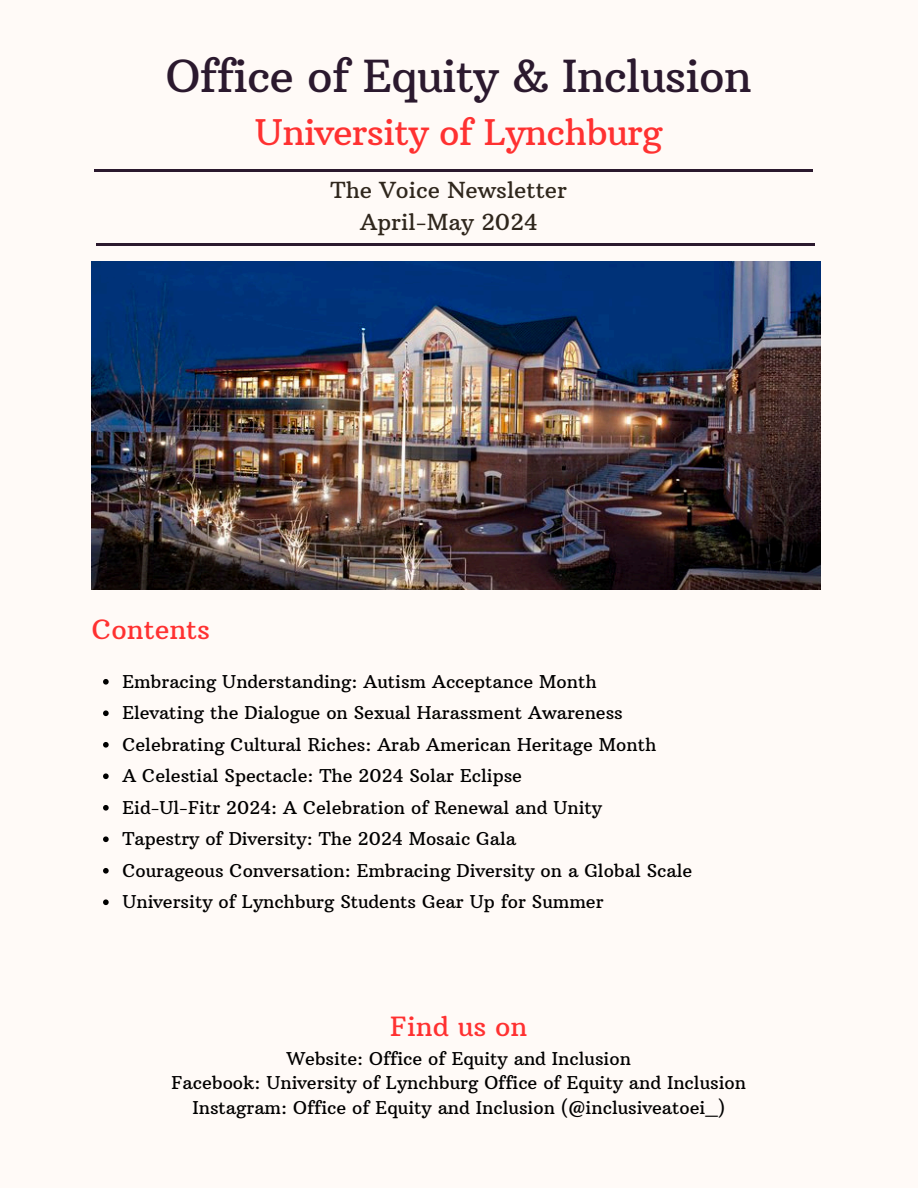
<style>
.page{position:relative;width:918px;height:1188px;background:#fffaf7}
.page>*{position:absolute;margin:0;border:0;box-sizing:border-box;transform-origin:0 0}
.t1{font:45px "Arbutus Slab";letter-spacing:-.02em;color:#2b192e}
.t2{font:36px "Arbutus Slab";letter-spacing:-.02em;color:#ff3131}
.t3{font:27px "Arbutus Slab";color:#ff3131}
.t4{font:22.5px/31.5px "Arbutus Slab";color:#30271d;text-align:center}
.t5{font:18px "Arbutus Slab";color:#000}
</style>
<div class="page">
<hr style="left:96px;top:243px;width:719px;height:3px;background:#2b192e">
<hr style="left:94px;top:169px;width:719px;height:2px;background:#2b192e">
<img style="left:92px;top:261px;width:729px;height:329px">
<svg style="left:103px;top:679px;width:6px;height:6px"></svg>
<svg style="left:103px;top:710px;width:6px;height:6px"></svg>
<svg style="left:103px;top:742px;width:6px;height:6px"></svg>
<svg style="left:103px;top:773px;width:6px;height:6px"></svg>
<svg style="left:103px;top:805px;width:6px;height:6px"></svg>
<svg style="left:103px;top:836px;width:6px;height:6px"></svg>
<svg style="left:103px;top:868px;width:6px;height:6px"></svg>
<svg style="left:103px;top:899px;width:6px;height:6px"></svg>
<p class="t1" style="left:166px;top:48px;width:587px">Office of Equity &amp; Inclusion</p>
<p class="t2" style="left:255px;top:110px;width:409px">University of Lynchburg</p>
<h3 class="t4" style="left:331px;top:175px;width:238px">The Voice Newsletter<br>April-May 2024</h3>
<h2 class="t3" style="left:92px;top:613px;width:120px">Contents</h2>
<p class="t5" style="left:122px;top:670px;width:476px">Embracing Understanding: Autism Acceptance Month</p>
<p class="t5" style="left:122px;top:702px;width:502px">Elevating the Dialogue on Sexual Harassment Awareness</p>
<p class="t5" style="left:122px;top:733px;width:535px">Celebrating Cultural Riches: Arab American Heritage Month</p>
<p class="t5" style="left:122px;top:765px;width:401px">A Celestial Spectacle: The 2024 Solar Eclipse</p>
<p class="t5" style="left:122px;top:796px;width:481px">Eid-Ul-Fitr 2024: A Celebration of Renewal and Unity</p>
<p class="t5" style="left:122px;top:828px;width:395px">Tapestry of Diversity: The 2024 Mosaic Gala</p>
<p class="t5" style="left:122px;top:859px;width:572px">Courageous Conversation: Embracing Diversity on a Global Scale</p>
<p class="t5" style="left:122px;top:891px;width:483px">University of Lynchburg Students Gear Up for Summer</p>
<p class="t3" style="left:390px;top:1010px;width:139px">Find us on</p>
<p class="t5" style="left:287px;top:1047px;width:346px">Website: Office of Equity and Inclusion</p>
<p class="t5" style="left:171px;top:1072px;width:576px">Facebook: University of Lynchburg Office of Equity and Inclusion</p>
<p class="t5" style="left:192px;top:1096px;width:535px">Instagram: Office of Equity and Inclusion (@inclusiveatoei_)</p>
</div>
